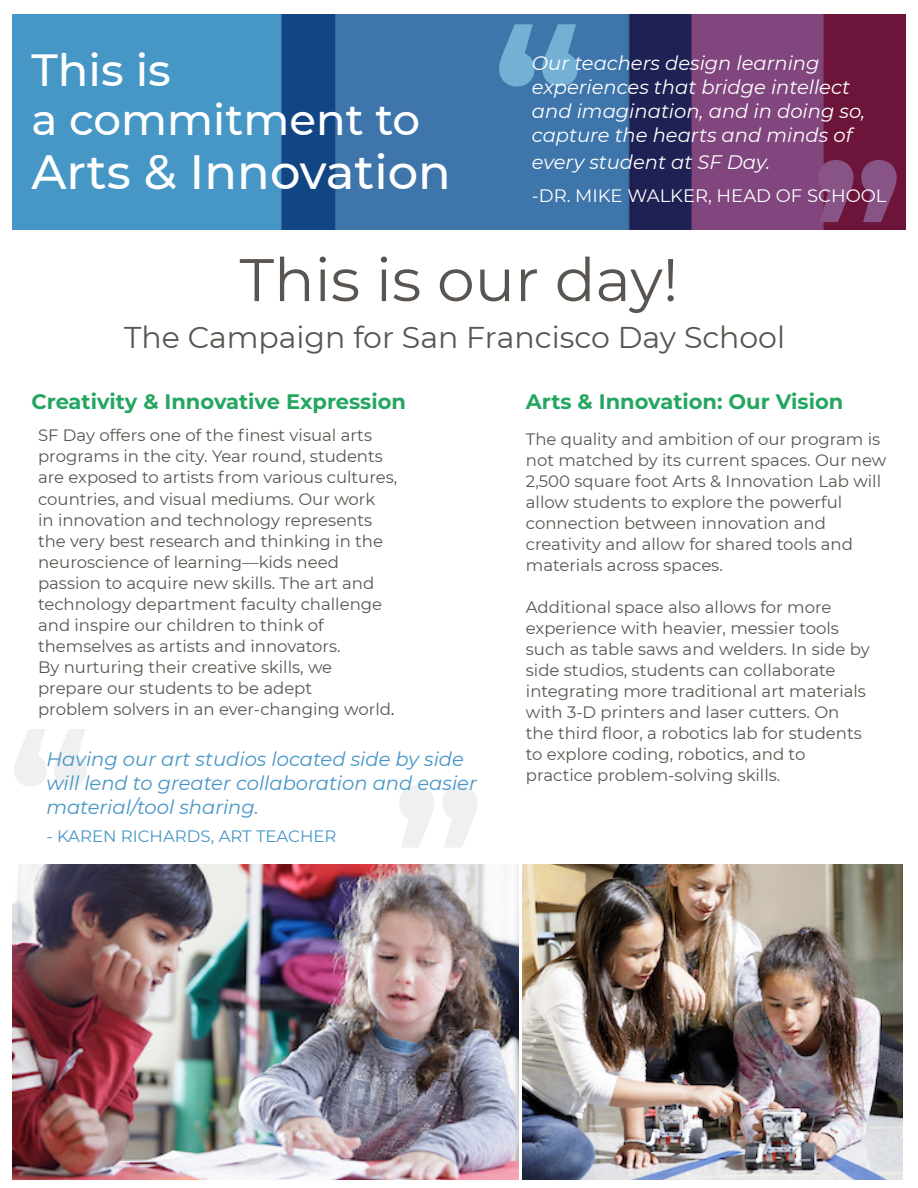
<style>
.page{position:relative;width:918px;height:1188px;background:#fff}
.page>*{position:absolute;margin:0;border:0;box-sizing:border-box;transform-origin:0 0}
.t1{font:700 183px "Montserrat";color:#74b0d3}
.t2{font:700 183px "Montserrat";color:#885385}
.t3{font:700 183px "Montserrat";color:#eff0f1}
.t4{font:700 169.5px "Montserrat";color:#eff0f1}
.t5{font:60px "Montserrat";color:#5a5550}
.t6{font:500 48px "Montserrat";color:#fff}
.t7{font:500 45px "Montserrat";color:#fff}
.t8{font:500 43.5px "Montserrat";color:#fff}
.t9{font:30px "Montserrat";color:#5a5550}
.t10{font:700 21px "Montserrat";color:#24a661}
.t11{font:italic 19.5px/24px "Montserrat";color:#fff}
.t12{font:italic 19.5px/24px "Montserrat";color:#4696c5}
.t13{font:18px "Montserrat";color:#fff}
.t14{font:16.5px/21px "Montserrat";color:#5a5550}
.t15{font:16.5px "Montserrat";color:#4696c5}
.s1{color:#231f20}
</style>
<div class="page">
<img style="left:13px;top:15px;width:892px;height:215px">
<img style="left:13px;top:864px;width:505px;height:315px">
<img style="left:523px;top:864px;width:380px;height:315px">
<h3 class="t7" style="left:31px;top:39px;width:141px">This is</h3>
<h3 class="t8" style="left:31px;top:89px;width:390px">a commitment to</h3>
<h3 class="t6" style="left:31px;top:138px;width:421px">Arts &amp; Innovation</h3>
<h1 class="t1" style="left:493px;top:-37px;width:93px">“</h1>
<p class="t11" style="left:532px;top:51px;width:335px">Our teachers design learning experiences that bridge intellect and imagination, and in doing so,</p>
<h1 class="t2" style="left:903px;top:283px;width:93px;rotate:-180deg">“</h1>
<p class="t11" style="left:532px;top:121px;width:322px;line-height:27px">capture the hearts and minds of every student at SF Day.</p>
<p class="t13" style="left:532px;top:183px;width:356px">-DR. MIKE WALKER, HEAD OF SCHOOL</p>
<h3 class="t5" style="left:240px;top:239px;width:440px">This is our day!</h3>
<h3 class="t9" style="left:124px;top:317px;width:663px">The Campaign for San Francisco Day School</h3>
<p class="t10" style="left:31px;top:387px;width:376px">Creativity &amp; Innovative Expression</p>
<p class="t10" style="left:526px;top:387px;width:319px">Arts &amp; Innovation: Our Vision</p>
<p class="t14" style="left:526px;top:428px;width:362px">The quality and ambition of our program is not matched by its current spaces. Our new 2,500 square foot Arts &amp; Innovation Lab will allow students to explore the powerful connection between innovation and creativity and allow for shared tools and materials across spaces.</p>
<p class="t14" style="left:526px;top:596px;width:345px">Additional space also allows for more experience with heavier, messier tools such as table saws and welders. In side by side studios, students can collaborate integrating more traditional art materials with 3-D printers and laser cutters. On the third floor, a robotics lab for students to explore coding, robotics, and to practice problem-solving skills.</p>
<p class="t14" style="left:38px;top:425px;width:361px">SF Day offers one of the finest visual arts programs in the city. Year round, students are exposed to artists from various cultures, countries, and visual mediums. Our work<br>in innovation and technology represents the very best research and thinking in the neuroscience of learning—kids need passion to acquire new skills. The art and technology department faculty challenge and inspire our children to think of themselves as artists and innovators.<br>By nurturing their creative skills, we prepare our students to be adept<br>problem solvers in an ever-changing world<span class="s1">.</span></p>
<h2 class="t4" style="left:8px;top:672px;width:86px">“</h2>
<p class="t12" style="left:46px;top:747px;width:432px">Having our art studios located side by side will lend to greater collaboration and easier material/tool sharing.</p>
<p class="t15" style="left:46px;top:825px;width:292px">- KAREN RICHARDS, ART TEACHER</p>
<h1 class="t3" style="left:484px;top:909px;width:93px;rotate:-180deg">“</h1>
</div>
